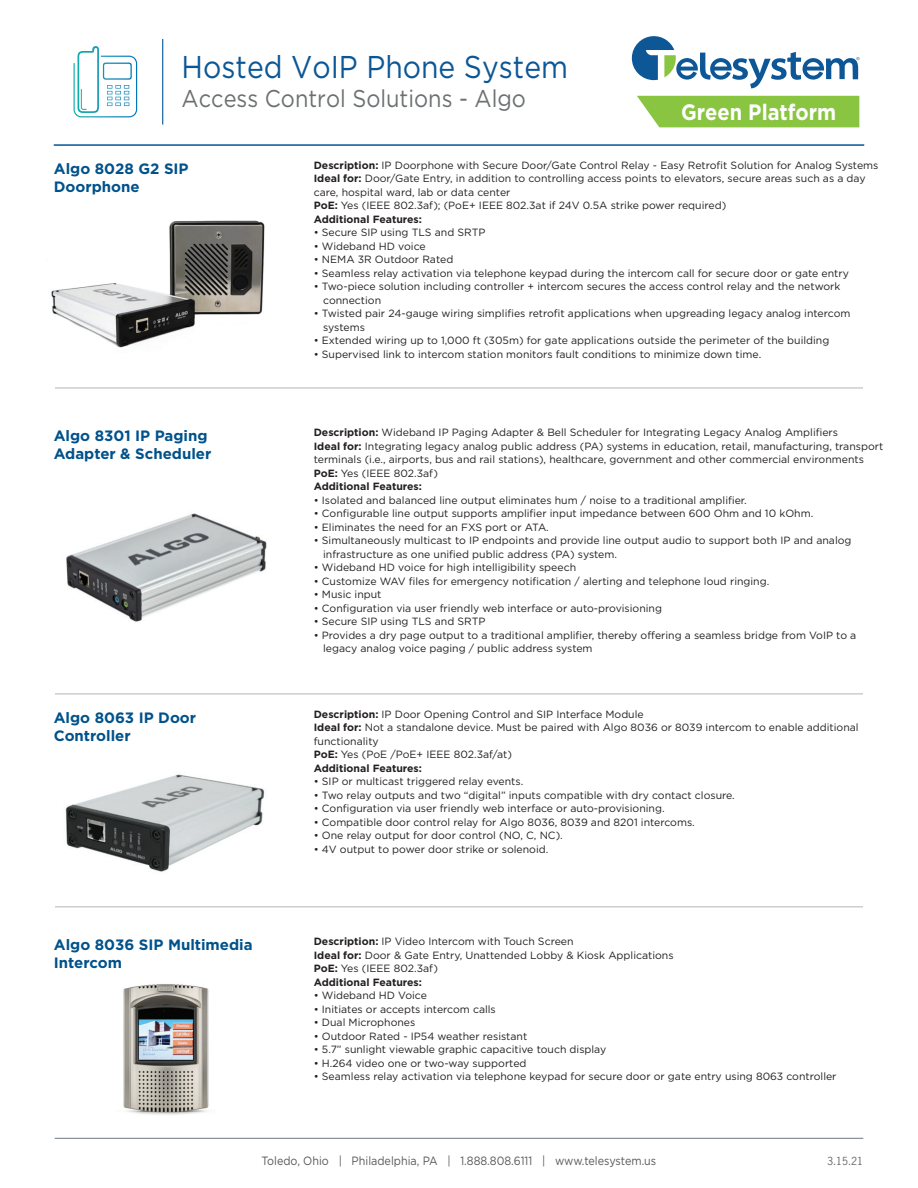
<style>
.page{position:relative;width:918px;height:1188px;background:#fff}
.page>*{position:absolute;margin:0;border:0;box-sizing:border-box;transform-origin:0 0}
.t1{font:31.5px "Gotham Pro";color:#0b5796;scale:.9 1}
.t2{font:24.15px "Gotham Pro";color:#6d7071;scale:.9 1}
.t3{font:700 22.35px "Gotham Pro";color:#fff;scale:.9 1}
.t4{font:700 15px/18px "Gotham Pro";color:#01528b}
.t5{font:12px "Gotham Pro";color:#57585a;scale:.9 1}
.t6{font:10.5px/13.5px "Gotham Pro";color:#231f20}
.t7{font:10.5px "News Gothic Std";color:#676666}
.s1{font-weight:700}
</style>
<div class="page">
<hr style="left:54px;top:144px;width:810px;height:2px;background:#055796">
<hr style="left:55px;top:1138px;width:808px;height:1px;background:#7b868d">
<hr style="left:55px;top:906px;width:808px;height:1px;background:#bcbdc0">
<hr style="left:55px;top:693px;width:808px;height:1px;background:#bcbdc0">
<hr style="left:55px;top:387px;width:808px;height:2px;background:#bcbdc0">
<img style="left:51px;top:220px;width:214px;height:128px">
<img style="left:65px;top:774px;width:200px;height:98px">
<img style="left:123px;top:984px;width:86px;height:131px">
<svg style="left:632px;top:36px;width:227px;height:52px"></svg>
<div style="left:637px;top:96px;width:222px;height:31px;background:#8ac541"></div>
<hr style="left:162px;top:39px;width:1px;height:86px;background:#055796">
<svg style="left:74px;top:46px;width:63px;height:71px"></svg>
<img style="left:66px;top:513px;width:201px;height:109px">
<h1 class="t1" style="left:182px;top:50px;width:431px">Hosted VoIP Phone System</h1>
<h2 class="t2" style="left:182px;top:85px;width:384px">Access Control Solutions - Algo</h2>
<h3 class="t3" style="left:681px;top:99px;width:174px">Green Platform</h3>
<h3 class="t4" style="left:54px;top:159px;width:136px">Algo 8028 G2 SIP<br>Doorphone</h3>
<p class="t6" style="left:314px;top:158px;width:566px"><span class="s1">Description:</span> IP Doorphone with Secure Door/Gate Control Relay - Easy Retrofit Solution for Analog Systems <span class="s1">Ideal for:</span> Door/Gate Entry, in addition to controlling access points to elevators, secure areas such as a day care, hospital ward, lab or data center<br><span class="s1">PoE:</span> Yes (IEEE 802.3af); (PoE+ IEEE 802.3at if 24V 0.5A strike power required)<br><span class="s1">Additional Features:</span></p>
<p class="t6" style="left:314px;top:226px;width:173px">• Secure SIP using TLS and SRTP</p>
<p class="t6" style="left:314px;top:239px;width:114px">• Wideband HD voice</p>
<p class="t6" style="left:314px;top:253px;width:141px">• NEMA 3R Outdoor Rated</p>
<p class="t6" style="left:314px;top:266px;width:537px">• Seamless relay activation via telephone keypad during the intercom call for secure door or gate entry</p>
<p class="t6" style="left:323px;top:280px;width:519px;text-indent:-9px">• Two-piece solution including controller + intercom secures the access control relay and the network connection</p>
<p class="t6" style="left:323px;top:307px;width:529px;text-indent:-9px">• Twisted pair 24-gauge wiring simplifies retrofit applications when upgreading legacy analog intercom systems</p>
<p class="t6" style="left:314px;top:334px;width:517px">• Extended wiring up to 1,000 ft (305m) for gate applications outside the perimeter of the building</p>
<p class="t6" style="left:314px;top:347px;width:449px">• Supervised link to intercom station monitors fault conditions to minimize down time.</p>
<h3 class="t4" style="left:54px;top:426px;width:159px">Algo 8301 IP Paging<br>Adapter &amp; Scheduler</h3>
<p class="t6" style="left:314px;top:426px;width:571px"><span class="s1">Description:</span> Wideband IP Paging Adapter &amp; Bell Scheduler for Integrating Legacy Analog Amplifiers<br><span class="s1">Ideal for:</span> Integrating legacy analog public address (PA) systems in education, retail, manufacturing, transport terminals (i.e., airports, bus and rail stations), healthcare, government and other commercial environments <span class="s1">PoE:</span> Yes (IEEE 802.3af)<br><span class="s1">Additional Features:</span></p>
<p class="t6" style="left:314px;top:493px;width:435px">• Isolated and balanced line output eliminates hum / noise to a traditional amplifier.</p>
<p class="t6" style="left:314px;top:507px;width:501px">• Configurable line output supports amplifier input impedance between 600 Ohm and 10 kOhm.</p>
<p class="t6" style="left:314px;top:520px;width:237px">• Eliminates the need for an FXS port or ATA.</p>
<p class="t6" style="left:323px;top:534px;width:530px;text-indent:-9px">• Simultaneously multicast to IP endpoints and provide line output audio to support both IP and analog infrastructure as one unified public address (PA) system.</p>
<p class="t6" style="left:314px;top:561px;width:264px">• Wideband HD voice for high intelligibility speech</p>
<p class="t6" style="left:314px;top:574px;width:457px">• Customize WAV files for emergency notification / alerting and telephone loud ringing.</p>
<p class="t6" style="left:314px;top:588px;width:69px">• Music input</p>
<p class="t6" style="left:314px;top:601px;width:350px">• Configuration via user friendly web interface or auto-provisioning</p>
<p class="t6" style="left:314px;top:615px;width:173px">• Secure SIP using TLS and SRTP</p>
<p class="t6" style="left:323px;top:628px;width:535px;text-indent:-9px">• Provides a dry page output to a traditional amplifier, thereby offering a seamless bridge from VoIP to a legacy analog voice paging / public address system</p>
<h3 class="t4" style="left:54px;top:708px;width:144px">Algo 8063 IP Door<br>Controller</h3>
<p class="t6" style="left:314px;top:707px;width:546px"><span class="s1">Description:</span> IP Door Opening Control and SIP Interface Module<br><span class="s1">Ideal for:</span> Not a standalone device. Must be paired with Algo 8036 or 8039 intercom to enable additional functionality<br><span class="s1">PoE:</span> Yes (PoE /PoE+ IEEE 802.3af/at)<br><span class="s1">Additional Features:</span></p>
<p class="t6" style="left:314px;top:775px;width:211px">• SIP or multicast triggered relay events.</p>
<p class="t6" style="left:314px;top:788px;width:423px">• Two relay outputs and two “digital” inputs compatible with dry contact closure.</p>
<p class="t6" style="left:314px;top:802px;width:352px">• Configuration via user friendly web interface or auto-provisioning.</p>
<p class="t6" style="left:314px;top:815px;width:383px">• Compatible door control relay for Algo 8036, 8039 and 8201 intercoms.</p>
<p class="t6" style="left:314px;top:829px;width:251px">• One relay output for door control (NO, C, NC).</p>
<p class="t6" style="left:314px;top:842px;width:236px">• 4V output to power door strike or solenoid.</p>
<h3 class="t4" style="left:54px;top:936px;width:200px">Algo 8036 SIP Multimedia<br>Intercom</h3>
<p class="t6" style="left:314px;top:935px;width:361px"><span class="s1">Description:</span> IP Video Intercom with Touch Screen<br><span class="s1">Ideal for:</span> Door &amp; Gate Entry, Unattended Lobby &amp; Kiosk Applications <span class="s1">PoE:</span> Yes (IEEE 802.3af)<br><span class="s1">Additional Features:</span></p>
<p class="t6" style="left:314px;top:989px;width:115px">• Wideband HD Voice</p>
<p class="t6" style="left:314px;top:1002px;width:184px">• Initiates or accepts intercom calls</p>
<p class="t6" style="left:314px;top:1016px;width:103px">• Dual Microphones</p>
<p class="t6" style="left:314px;top:1029px;width:215px">• Outdoor Rated - IP54 weather resistant</p>
<p class="t6" style="left:314px;top:1043px;width:294px">• 5.7” sunlight viewable graphic capacitive touch display</p>
<p class="t6" style="left:314px;top:1056px;width:214px">• H.264 video one or two-way supported</p>
<p class="t6" style="left:314px;top:1070px;width:524px">• Seamless relay activation via telephone keypad for secure door or gate entry using 8063 controller</p>
<p class="t5" style="left:262px;top:1154px;width:440px">Toledo, Ohio | Philadelphia, PA | 1.888.808.6111 | www.telesystem.us</p>
<p class="t7" style="left:827px;top:1154px;width:38px">3.15.21</p>
</div>
